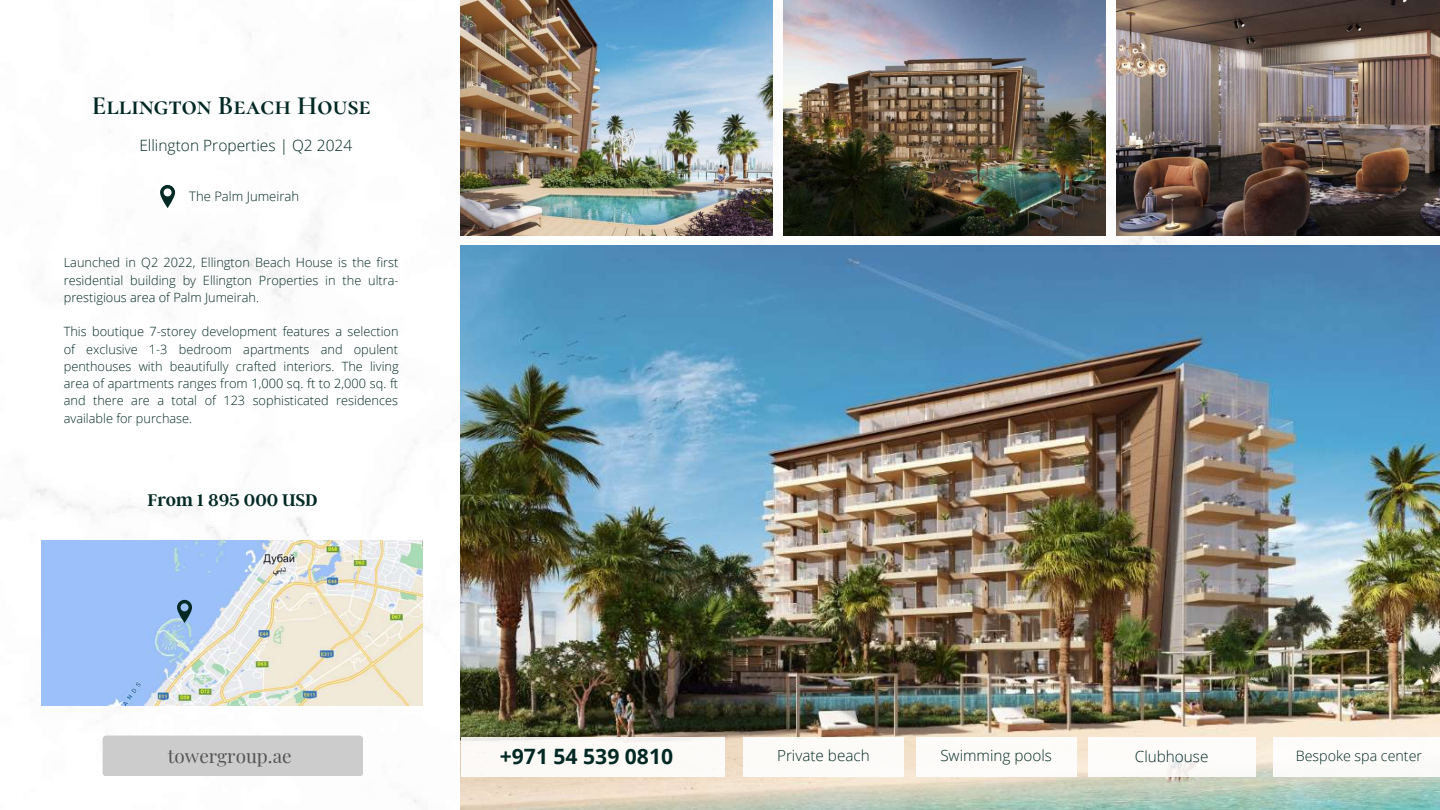
<style>
.page{position:relative;width:1440px;height:810px;background:#fff}
.page>*{position:absolute;margin:0;border:0;box-sizing:border-box;transform-origin:0 0}
.t1{font:700 26.4px "Cormorant SC";color:#022924}
.t2{font:700 21.1px "Open Sans";color:#022924}
.t3{font:18.9px "Playfair Display";color:#545454}
.t4{font:600 18.8px "Argent CF";color:#022924}
.t5{font:300 15.5px "Open Sans";color:#022924}
.t6{font:300 15.3px "Open Sans";color:#022924}
.t7{font:300 14.3px "Open Sans";color:#022924}
.t8{font:300 13.1px "Open Sans";color:#022924}
.t9{font:300 12.8px/17.2px "Open Sans";color:#022924;text-align:justify}
</style>
<div class="page">
<img style="left:461px;top:246px;width:979px;height:564px">
<img style="left:461px;top:0;width:312px;height:236px">
<img style="left:783px;top:0;width:323px;height:236px">
<img style="left:1116px;top:0;width:324px;height:236px">
<div style="left:461px;top:737px;width:264px;height:39px;background:#fcfaf7"></div>
<div style="left:743px;top:737px;width:161px;height:39px;background:#fdfbf8"></div>
<div style="left:916px;top:737px;width:160px;height:39px;background:#fff"></div>
<div style="left:1088px;top:737px;width:167px;height:39px;background:#fff"></div>
<div style="left:1273px;top:737px;width:167px;height:39px;background:#fff"></div>
<div style="left:103px;top:736px;width:260px;height:40px;background:#ccc;border-radius:4px"></div>
<img style="left:41px;top:541px;width:381px;height:165px">
<svg style="left:177px;top:600px;width:15px;height:23px"></svg>
<svg style="left:160px;top:185px;width:15px;height:23px"></svg>
<h1 class="t1" style="left:92px;top:90px;width:280px">Ellington Beach House</h1>
<p class="t5" style="left:139px;top:134px;width:214px">Ellington Properties | Q2 2024</p>
<p class="t8" style="left:189px;top:187px;width:111px">The Palm Jumeirah</p>
<p class="t9" style="left:64px;top:254px;width:336px">Launched in Q2 2022, Ellington Beach House is the first residential building by Ellington Properties in the ultra&shy;prestigious area of Palm Jumeirah.</p>
<p class="t9" style="left:64px;top:323px;width:336px">This boutique 7-storey development features a selection of exclusive 1-3 bedroom apartments and opulent penthouses with beautifully crafted interiors. The living area of apartments ranges from 1,000 sq. ft to 2,000 sq. ft and there are a total of 123 sophisticated residences available for purchase.</p>
<h3 class="t4" style="left:147px;top:487px;width:172px">From 1 895 000 USD</h3>
<h3 class="t3" style="left:168px;top:743px;width:125px">towergroup.ae</h3>
<h2 class="t2" style="left:500px;top:741px;width:175px">+971 54 539 0810</h2>
<p class="t6" style="left:777px;top:745px;width:94px">Private beach</p>
<p class="t6" style="left:940px;top:745px;width:113px">Swimming pools</p>
<p class="t6" style="left:1135px;top:746px;width:75px">Clubhouse</p>
<p class="t7" style="left:1296px;top:745px;width:128px">Bespoke spa center</p>
</div>
